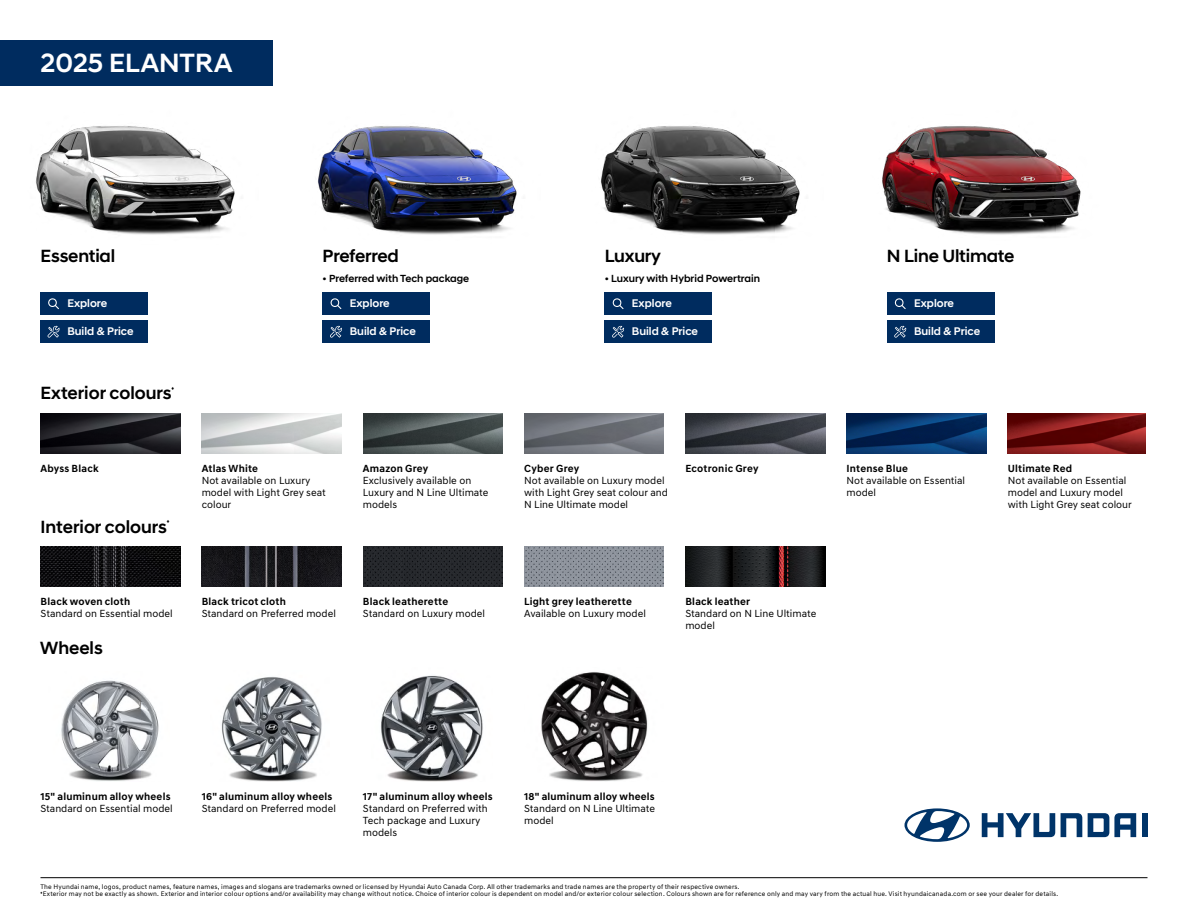
<style>
.page{position:relative;width:1188px;height:918px;background:#fff}
.page>*{position:absolute;margin:0;border:0;box-sizing:border-box;transform-origin:0 0}
.t1{font:500 26.85px "Hyundai Sans Head";color:#fff}
.t2{font:500 18px "Hyundai Sans Head";letter-spacing:-.01em;color:#000}
.t3{font:500 11.25px "Hyundai Sans Head";color:#fff}
.t4{font:10.5px/12px "Hyundai Sans Text";color:#000}
.t5{font:700 10.5px "Hyundai Sans Text";letter-spacing:.02em;color:#000}
.t6{font:500 10.5px "Hyundai Sans Head";color:#000}
.t7{font:6.75px/7.5px "Hyundai Sans Text";letter-spacing:.025em;color:#000}
.t8{font:5.25px "Arial";color:#000}
</style>
<div class="page">
<img style="left:685px;top:413px;width:140px;height:41px">
<img style="left:685px;top:546px;width:140px;height:41px">
<img style="left:524px;top:413px;width:140px;height:41px">
<img style="left:524px;top:546px;width:140px;height:41px">
<img style="left:363px;top:413px;width:140px;height:41px">
<img style="left:363px;top:546px;width:140px;height:41px">
<img style="left:202px;top:413px;width:139px;height:41px">
<img style="left:202px;top:546px;width:139px;height:41px">
<img style="left:40px;top:413px;width:140px;height:41px">
<img style="left:40px;top:546px;width:140px;height:41px">
<img style="left:847px;top:413px;width:139px;height:41px">
<div style="left:1008px;top:413px;width:140px;height:41px;background:linear-gradient(to bottom,#fff,#fff)"></div>
<img style="left:1008px;top:413px;width:137px;height:41px">
<img style="left:381px;top:675px;width:102px;height:107px">
<img style="left:541px;top:672px;width:107px;height:109px">
<img style="left:221px;top:676px;width:101px;height:106px">
<img style="left:61px;top:680px;width:98px;height:101px">
<div style="left:0;top:40px;width:273px;height:46px;background:#002c5f"></div>
<img style="left:36px;top:126px;width:199px;height:109px">
<img style="left:318px;top:126px;width:199px;height:109px">
<img style="left:600px;top:126px;width:200px;height:109px">
<img style="left:882px;top:126px;width:199px;height:109px">
<div style="left:40px;top:321px;width:107px;height:22px;background:#002c5f"></div>
<svg style="left:48px;top:326px;width:12px;height:12px"></svg>
<div style="left:323px;top:321px;width:107px;height:22px;background:#002c5f"></div>
<svg style="left:330px;top:326px;width:12px;height:12px"></svg>
<div style="left:605px;top:321px;width:107px;height:22px;background:#002c5f"></div>
<svg style="left:612px;top:326px;width:12px;height:12px"></svg>
<div style="left:887px;top:321px;width:107px;height:22px;background:#002c5f"></div>
<svg style="left:894px;top:326px;width:13px;height:12px"></svg>
<div style="left:40px;top:293px;width:107px;height:22px;background:#002c5f"></div>
<svg style="left:48px;top:298px;width:11px;height:11px"></svg>
<div style="left:323px;top:293px;width:107px;height:22px;background:#002c5f"></div>
<svg style="left:330px;top:298px;width:11px;height:11px"></svg>
<div style="left:605px;top:293px;width:107px;height:22px;background:#002c5f"></div>
<svg style="left:612px;top:298px;width:12px;height:11px"></svg>
<div style="left:887px;top:293px;width:107px;height:22px;background:#002c5f"></div>
<svg style="left:894px;top:298px;width:12px;height:11px"></svg>
<hr style="left:40px;top:877px;width:1108px;height:1px;background:#000">
<svg style="left:982px;top:813px;width:73px;height:24px"></svg>
<svg style="left:1061px;top:813px;width:21px;height:24px"></svg>
<svg style="left:1088px;top:813px;width:48px;height:24px"></svg>
<div style="left:1142px;top:813px;width:5px;height:24px;background:#003469"></div>
<svg style="left:904px;top:808px;width:66px;height:34px"></svg>
<h1 class="t1" style="left:40px;top:47px;width:193px">2025 ELANTRA</h1>
<h2 class="t2" style="left:41px;top:245px;width:76px">Essential</h2>
<h2 class="t2" style="left:323px;top:245px;width:78px">Preferred</h2>
<h2 class="t2" style="left:887px;top:245px;width:129px">N Line Ultimate</h2>
<p class="t6" style="left:323px;top:272px;width:148px">• Preferred with Tech package</p>
<h2 class="t2" style="left:605px;top:245px;width:58px">Luxury</h2>
<p class="t6" style="left:605px;top:272px;width:157px">• Luxury with Hybrid Powertrain</p>
<p class="t3" style="left:67px;top:297px;width:41px">Explore</p>
<p class="t3" style="left:350px;top:297px;width:41px">Explore</p>
<p class="t3" style="left:632px;top:297px;width:41px">Explore</p>
<p class="t3" style="left:914px;top:297px;width:41px">Explore</p>
<p class="t3" style="left:67px;top:325px;width:68px">Build &amp; Price</p>
<p class="t3" style="left:350px;top:325px;width:68px">Build &amp; Price</p>
<p class="t3" style="left:632px;top:325px;width:68px">Build &amp; Price</p>
<p class="t3" style="left:914px;top:325px;width:68px">Build &amp; Price</p>
<h2 class="t2" style="left:41px;top:383px;width:133px">Exterior colours</h2>
<p class="t8" style="left:172px;top:385px;width:4px">♦</p>
<p class="t5" style="left:40px;top:462px;width:60px">Abyss Black</p>
<p class="t5" style="left:202px;top:462px;width:58px">Atlas White</p>
<p class="t4" style="left:202px;top:475px;width:125px">Not available on Luxury model with Light Grey seat colour</p>
<h2 class="t2" style="left:41px;top:516px;width:128px">Interior colours</h2>
<p class="t8" style="left:167px;top:518px;width:4px">♦</p>
<p class="t5" style="left:41px;top:595px;width:91px">Black woven cloth</p>
<p class="t4" style="left:41px;top:608px;width:134px">Standard on Essential model</p>
<h2 class="t2" style="left:40px;top:637px;width:64px">Wheels</h2>
<p class="t5" style="left:202px;top:595px;width:86px">Black tricot cloth</p>
<p class="t4" style="left:202px;top:608px;width:136px">Standard on Preferred model</p>
<p class="t5" style="left:363px;top:462px;width:67px">Amazon Grey</p>
<p class="t4" style="left:363px;top:475px;width:127px">Exclusively available on<br>Luxury and N Line Ultimate models</p>
<p class="t5" style="left:363px;top:595px;width:87px">Black leatherette</p>
<p class="t4" style="left:363px;top:608px;width:124px">Standard on Luxury model</p>
<p class="t5" style="left:524px;top:462px;width:57px">Cyber Grey</p>
<p class="t4" style="left:524px;top:475px;width:145px">Not available on Luxury model with Light Grey seat colour and<br>N Line Ultimate model</p>
<p class="t5" style="left:685px;top:462px;width:75px">Ecotronic Grey</p>
<p class="t5" style="left:847px;top:462px;width:63px">Intense Blue</p>
<p class="t4" style="left:847px;top:475px;width:120px">Not available on Essential model</p>
<p class="t5" style="left:524px;top:595px;width:109px">Light grey leatherette</p>
<p class="t4" style="left:524px;top:608px;width:123px">Available on Luxury model</p>
<p class="t5" style="left:685px;top:595px;width:66px">Black leather</p>
<p class="t4" style="left:685px;top:608px;width:132px">Standard on N Line Ultimate model</p>
<p class="t5" style="left:1008px;top:462px;width:66px">Ultimate Red</p>
<p class="t4" style="left:1008px;top:475px;width:126px">Not available on Essential model and Luxury model with Light Grey seat colour</p>
<p class="t5" style="left:41px;top:790px;width:132px">15" aluminum alloy wheels</p>
<p class="t4" style="left:41px;top:803px;width:134px">Standard on Essential model</p>
<p class="t5" style="left:202px;top:790px;width:132px">16" aluminum alloy wheels</p>
<p class="t4" style="left:202px;top:803px;width:136px">Standard on Preferred model</p>
<p class="t5" style="left:363px;top:790px;width:131px">17" aluminum alloy wheels</p>
<p class="t4" style="left:363px;top:803px;width:126px">Standard on Preferred with<br>Tech package and Luxury models</p>
<p class="t5" style="left:524px;top:790px;width:132px">18" aluminum alloy wheels</p>
<p class="t4" style="left:524px;top:803px;width:132px">Standard on N Line Ultimate model</p>
<p class="t7" style="left:40px;top:883px;width:1019px">The Hyundai name, logos, product names, feature names, images and slogans are trademarks owned or licensed by Hyundai Auto Canada Corp. All other trademarks and trade names are the property of their respective owners.<br><sup>♦</sup>Exterior may not be exactly as shown. Exterior and interior colour options and/or availability may change without notice. Choice of interior colour is dependent on model and/or exterior colour selection. Colours shown are for reference only and may vary from the actual hue. Visit hyundaicanada.com or see your dealer for details.</p>
</div>
